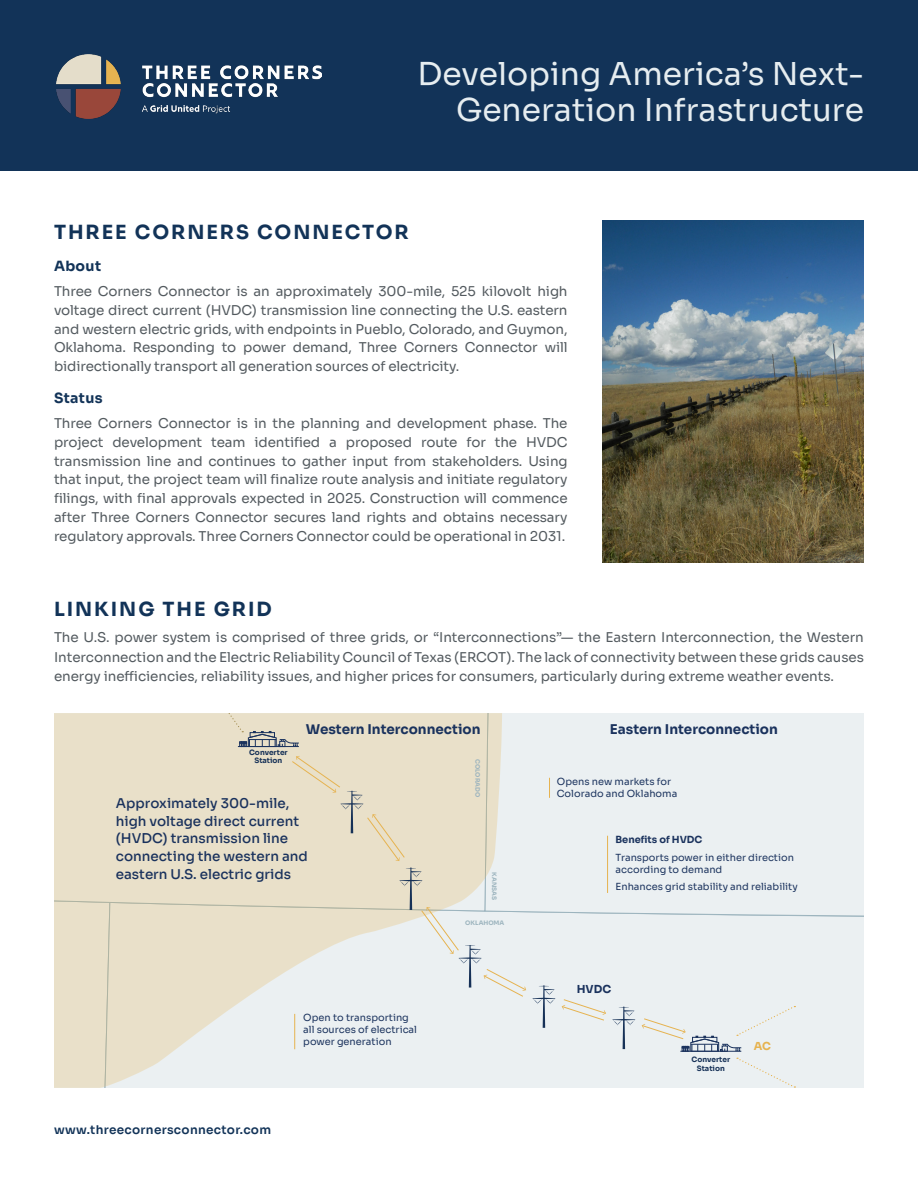
<style>
.page{position:relative;width:918px;height:1188px;background:#fff}
.page>*{position:absolute;margin:0;border:0;box-sizing:border-box;transform-origin:0 0}
.body_left{font:31.5px/36px "Sora";color:#e6edf0;text-align:right}
.headings{font:700 19.5px "Sora";letter-spacing:.1em;color:#123358}
.body_left_justified{font:700 14.1px "Sora";letter-spacing:.025em;color:#123358}
.body_left_justified-2{font:13.5px/18.8px "Sora";letter-spacing:-.01em;color:#535a5f;text-align:justify}
.body_left-2{font:13.5px/19.5px "Sora";letter-spacing:-.005em;color:#535a5f;text-align:justify}
.t1{font:500 13.5px/17.7px "Sora";color:#1a325d}
.t2{font:700 13.5px "Sora";color:#1a325d}
.t3{font:600 12px "Sora";letter-spacing:.025em;color:#123358}
.t4{font:700 10.95px "Sora";color:#1a325d}
.t5{font:700 10.95px "Sora";color:#e6b350}
.t6{font:9.75px/11.7px "Sora";color:#1a325d}
.t7{font:700 7.35px/8.9px "Sora";color:#163157;text-align:center}
.t8{font:700 6.15px "Sora";color:#9cb4be}
.s1{font-weight:700}
</style>
<div class="page">
<div style="left:0;top:0;width:918px;height:171px;background:#123358"></div>
<img style="left:56px;top:54px;width:265px;height:65px">
<img style="left:603px;top:220px;width:261px;height:342px">
<div style="left:502px;top:920px;width:362px;height:168px;background:#ebf0f2"></div>
<div style="left:502px;top:713px;width:362px;height:207px;background:#ebf0f2"></div>
<svg style="left:54px;top:713px;width:448px;height:375px;background:#e9e3d3"></svg>
<svg style="left:562px;top:999px;width:44px;height:22px"></svg>
<div style="left:642px;top:1006px;width:153px;height:82px;background:#ebf0f2"></div>
<svg style="left:153px;top:713px;width:146px;height:34px;background:#dcd5c2"></svg>
<div style="left:291px;top:756px;width:114px;height:105px;background:#e9e0c9"></div>
<svg style="left:400px;top:867px;width:126px;height:130px;background:#e6e8e5"></svg>
<svg style="left:533px;top:985px;width:22px;height:43px"></svg>
<svg style="left:613px;top:1007px;width:22px;height:42px"></svg>
<hr style="left:607px;top:836px;width:1px;height:57px;background:#e6b350">
<hr style="left:294px;top:1014px;width:1px;height:35px;background:#e6b350">
<svg style="left:549px;top:778px;width:1px;height:20px"></svg>
<p class="body_left" style="left:418px;top:52px;width:448px">Developing America’s Next-<br>Generation Infrastructure</p>
<p class="headings" style="left:54px;top:216px;width:356px">THREE CORNERS CONNECTOR</p>
<p class="body_left_justified" style="left:54px;top:254px;width:49px">About</p>
<p class="body_left_justified-2" style="left:54px;top:281px;width:515px">Three Corners Connector is an approximately 300-mile, 525 kilovolt high voltage direct current (HVDC) transmission line connecting the U.S. eastern and western electric grids, with endpoints in Pueblo, Colorado, and Guymon, Oklahoma. Responding to power demand, Three Corners Connector will bidirectionally transport all generation sources of electricity.</p>
<p class="body_left_justified" style="left:54px;top:386px;width:50px">Status</p>
<p class="body_left_justified-2" style="left:54px;top:413px;width:515px">Three Corners Connector is in the planning and development phase. The project development team identified a proposed route for the HVDC transmission line and continues to gather input from stakeholders. Using that input, the project team will finalize route analysis and initiate regulatory filings, with final approvals expected in 2025. Construction will commence after Three Corners Connector secures land rights and obtains necessary regulatory approvals. Three Corners Connector could be operational in 2031.</p>
<p class="headings" style="left:54px;top:593px;width:219px">LINKING THE GRID</p>
<p class="body_left-2" style="left:54px;top:626px;width:811px">The U.S. power system is comprised of three grids, or “Interconnections”— the Eastern Interconnection, the Western Interconnection and the Electric Reliability Council of Texas (ERCOT). The lack of connectivity between these grids causes energy inefficiencies, reliability issues, and higher prices for consumers, particularly during extreme weather events.</p>
<p class="t2" style="left:306px;top:718px;width:176px">Western Interconnection</p>
<p class="t2" style="left:610px;top:718px;width:170px">Eastern Interconnection</p>
<p class="t7" style="left:249px;top:747px;width:40px">Converter<br>Station</p>
<p class="t1" style="left:116px;top:793px;width:194px">Approximately 300-mile, high voltage direct current (HVDC) transmission line connecting the western and eastern U.S. electric grids</p>
<p class="t3" style="left:54px;top:1120px;width:219px">www.threecornersconnector.com</p>
<p class="t6" style="left:303px;top:1011px;width:115px">Open to transporting all sources of electrical power generation</p>
<p class="t8" style="left:483px;top:759px;width:40px;rotate:90deg">COLORADO</p>
<p class="t8" style="left:499px;top:872px;width:29px;rotate:90deg">KANSAS</p>
<p class="t8" style="left:465px;top:917px;width:41px">OKLAHOMA</p>
<p class="t6" style="left:557px;top:775px;width:122px">Opens new markets for<br>Colorado and Oklahoma</p>
<p class="t6" style="left:616px;top:830px;width:180px;line-height:17.9px"><span class="s1">Benefits of HVDC<br></span>Transports power in either direction</p>
<p class="t6" style="left:616px;top:859px;width:184px;line-height:17.9px">according to demand<br>Enhances grid stability and reliability</p>
<p class="t4" style="left:577px;top:980px;width:36px">HVDC</p>
<p class="t7" style="left:692px;top:1055px;width:40px">Converter<br>Station</p>
<p class="t5" style="left:754px;top:1037px;width:19px">AC</p>
</div>
